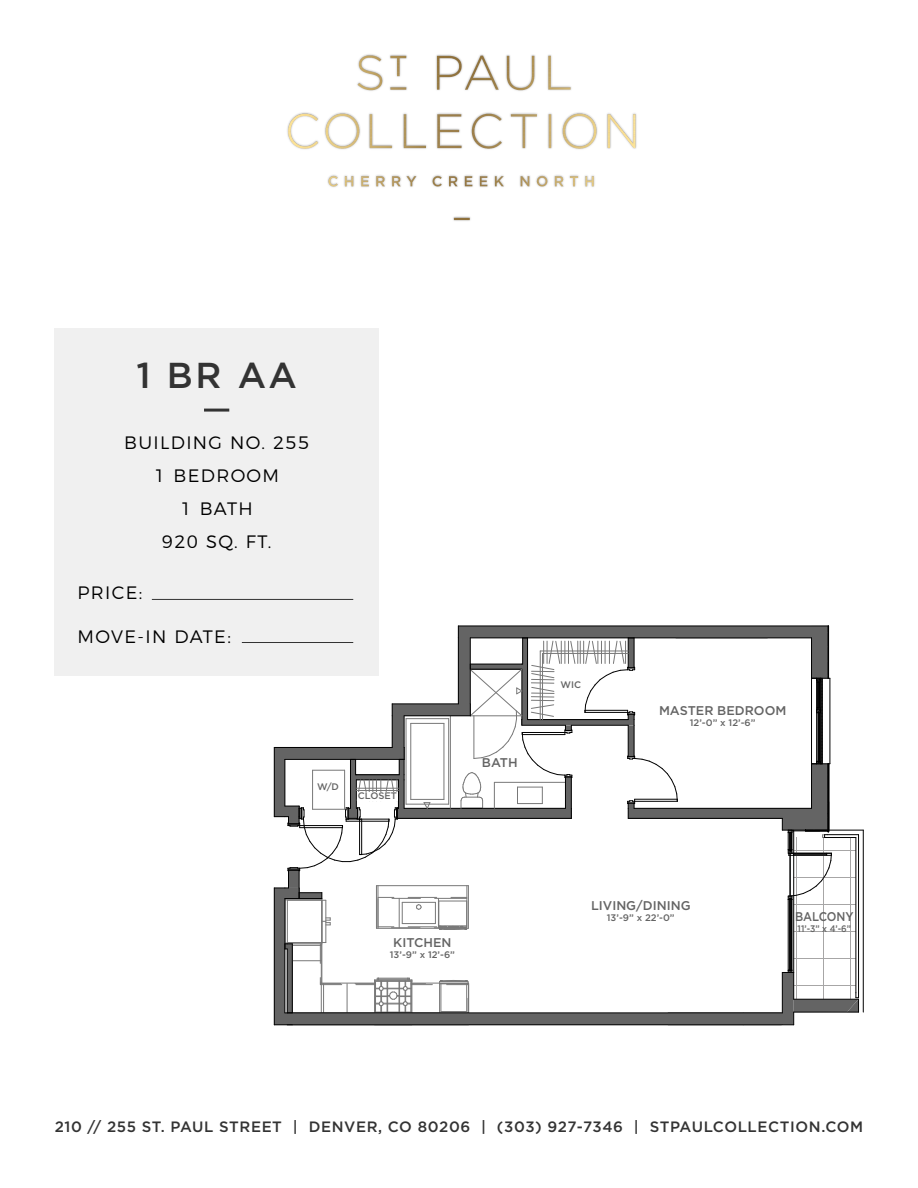
<style>
.page{position:relative;width:918px;height:1188px;background:#fff}
.page>*{position:absolute;margin:0;border:0;box-sizing:border-box;transform-origin:0 0}
.t1{font:500 36px "Gotham";color:#333}
.t2{font:300 18px/33px "Montserrat";letter-spacing:.075em;color:#000;text-align:center}
.t3{font:500 15px "Gotham";letter-spacing:.04em;color:#333}
.t4{font:500 12.6px "Gotham";color:#646464}
.t5{font:500 12.6px "Gotham";color:#646464;scale:.9 1}
.t6{font:500 9.45px "Gotham";color:#646464}
.t7{font:500 9.45px "Gotham";color:#646464;scale:.9 1}
</style>
<div class="page">
<div style="left:287px;top:944px;width:5px;height:69px;background:#646464"></div>
<div style="left:628px;top:808px;width:184px;height:10px;background:#646464"></div>
<div style="left:274px;top:888px;width:11px;height:137px;background:#646464"></div>
<div style="left:285px;top:1013px;width:497px;height:12px;background:#646464"></div>
<div style="left:458px;top:626px;width:354px;height:12px;background:#646464"></div>
<hr style="left:274px;top:888px;width:1px;height:137px;background:#000">
<hr style="left:321px;top:944px;width:1px;height:40px;background:#787878">
<svg style="left:320px;top:978px;width:28px;height:35px"></svg>
<hr style="left:411px;top:983px;width:58px;height:1px;background:#787878">
<hr style="left:322px;top:944px;width:1px;height:39px;background:#787878">
<hr style="left:322px;top:983px;width:54px;height:1px;background:#787878">
<svg style="left:355px;top:978px;width:77px;height:35px"></svg>
<hr style="left:287px;top:900px;width:1px;height:43px;background:#787878">
<hr style="left:322px;top:900px;width:1px;height:43px;background:#787878">
<hr style="left:326px;top:900px;width:1px;height:43px;background:#787878">
<svg style="left:439px;top:980px;width:30px;height:33px"></svg>
<hr style="left:863px;top:830px;width:1px;height:182px;background:#000">
<hr style="left:285px;top:899px;width:1px;height:114px;background:#000">
<hr style="left:274px;top:1025px;width:520px;height:1px;background:#000">
<hr style="left:285px;top:1013px;width:497px;height:1px;background:#000">
<hr style="left:292px;top:944px;width:1px;height:69px;background:#000">
<hr style="left:287px;top:949px;width:1px;height:64px;background:#000">
<svg style="left:285px;top:942px;width:41px;height:21px"></svg>
<hr style="left:628px;top:818px;width:154px;height:1px;background:#000">
<hr style="left:634px;top:808px;width:178px;height:1px;background:#000">
<hr style="left:829px;top:830px;width:34px;height:1px;background:#000">
<hr style="left:470px;top:638px;width:342px;height:1px;background:#000">
<hr style="left:458px;top:626px;width:371px;height:1px;background:#000">
<svg style="left:274px;top:626px;width:404px;height:304px"></svg>
<hr style="left:274px;top:747px;width:118px;height:1px;background:#000">
<hr style="left:404px;top:716px;width:1px;height:31px;background:#000">
<svg style="left:782px;top:626px;width:77px;height:399px"></svg>
<svg style="left:794px;top:838px;width:62px;height:161px"></svg>
<div style="left:358px;top:792px;width:40px;height:9px;background:#fff"></div>
<img style="left:287px;top:54px;width:350px;height:167px">
<div style="left:54px;top:328px;width:325px;height:348px;background:#f0f0f0"></div>
<hr style="left:204px;top:409px;width:25px;height:3px;background:#333">
<hr style="left:152px;top:599px;width:201px;height:1px;background:#333">
<hr style="left:242px;top:642px;width:111px;height:1px;background:#333">
<h1 class="t1" style="left:136px;top:355px;width:162px">1 BR AA</h1>
<p class="t2" style="left:124px;top:425px;width:187px">BUILDING NO. 255<br>1 BEDROOM<br>1 BATH<br>920 SQ. FT.</p>
<p class="t2" style="left:77px;top:575px;width:66px">PRICE:</p>
<p class="t2" style="left:77px;top:618px;width:155px">MOVE-IN DATE:</p>
<p class="t6" style="left:317px;top:781px;width:23px">W/D</p>
<p class="t6" style="left:358px;top:790px;width:41px">CLOSET</p>
<p class="t4" style="left:482px;top:755px;width:37px">BATH</p>
<p class="t4" style="left:393px;top:936px;width:60px">KITCHEN</p>
<p class="t6" style="left:390px;top:950px;width:67px">13’-9” x 12’-6”</p>
<p class="t6" style="left:560px;top:679px;width:22px">WIC</p>
<p class="t4" style="left:659px;top:703px;width:129px">MASTER BEDROOM</p>
<p class="t6" style="left:690px;top:717px;width:67px">12’-0” x 12’-6”</p>
<p class="t4" style="left:591px;top:898px;width:101px">LIVING/DINING</p>
<p class="t6" style="left:607px;top:912px;width:69px">13’-9” x 22’-0”</p>
<p class="t5" style="left:795px;top:910px;width:67px">BALCONY</p>
<p class="t7" style="left:798px;top:924px;width:61px">11’-3” x 4’-6”</p>
<p class="t3" style="left:55px;top:1118px;width:810px">210 // 255 ST. PAUL STREET | DENVER, CO 80206 | (303) 927-7346 | STPAULCOLLECTION.COM</p>
</div>
